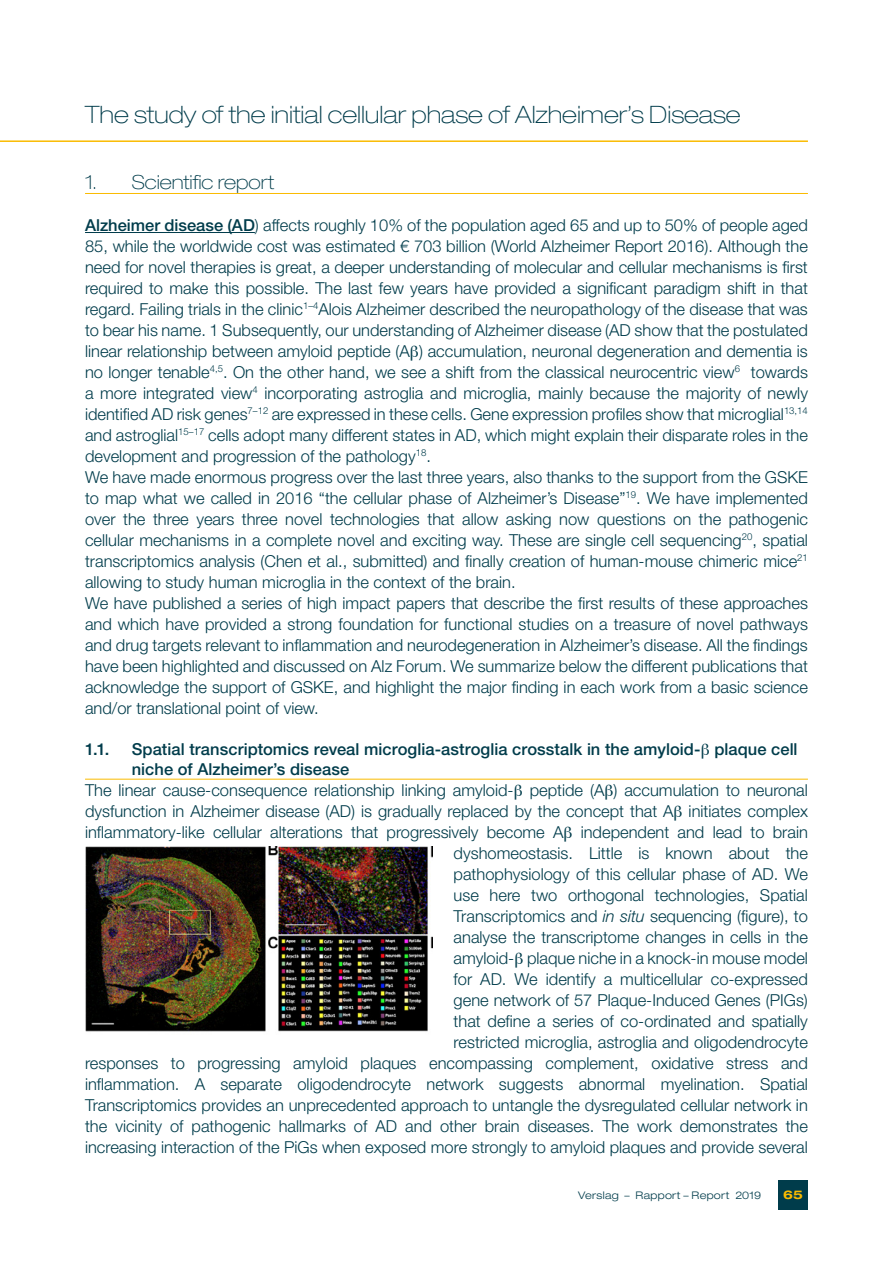
<style>
.page{position:relative;width:893px;height:1263px;background:#fff}
.page>*{position:absolute;margin:0;border:0;box-sizing:border-box;transform-origin:0 0}
.a_hoofdtitel{font:100 expanded 24px "Helvetica Neue LT Std";color:#003c4b}
.t1{font:100 expanded 19.5px "Helvetica Neue LT Std";color:#003c4b}
.c_body{font:300 16.5px/21px "Helvetica Neue LT Std";color:#003c4b;text-align:justify}
.t2{font:500 16.5px/19.8px "Helvetica Neue LT Std";letter-spacing:.005em;color:#003c4b}
.t3{font:700 expanded 12px "Helvetica Neue LT Std";color:#fabb00}
.t4{font:300 expanded 10.5px "Helvetica Neue LT Std";letter-spacing:.025em;color:#003c4b}
.s1{font-weight:500}
.s2{font-style:italic}
</style>
<div class="page">
<svg style="left:778px;top:1180px;width:30px;height:30px"></svg>
<hr style="left:0;top:140px;width:808px;height:2px;background:#fabb00">
<hr style="left:85px;top:193px;width:723px;height:1px;background:#fabb00">
<hr style="left:85px;top:232px;width:170px;height:1px;background:#003c4b">
<hr style="left:85px;top:779px;width:723px;height:1px;background:#fabb00">
<img style="left:85px;top:846px;width:347px;height:186px">
<p class="a_hoofdtitel" style="left:85px;top:101px;width:657px">The study of the initial cellular phase of Alzheimer’s Disease</p>
<p class="t1" style="left:85px;top:170px;width:191px">1. Scientific report</p>
<p class="c_body" style="left:85px;top:214px;width:724px"><span class="s1">Alzheimer disease (AD</span>) affects roughly 10% of the population aged 65 and up to 50% of people aged 85, while the worldwide cost was estimated € 703 billion (World Alzheimer Report 2016). Although the need for novel therapies is great, a deeper understanding of molecular and cellular mechanisms is first required to make this possible. The last few years have provided a significant paradigm shift in that regard. Failing trials in the clinic<sup>1–4</sup>Alois Alzheimer described the neuropathology of the disease that was to bear his name. 1 Subsequently, our understanding of Alzheimer disease (AD show that the postulated linear relationship between amyloid peptide (A ) accumulation, neuronal degeneration and dementia is no longer tenable<sup>4,5</sup>. On the other hand, we see a shift from the classical neurocentric view<sup>6</sup> towards a more integrated view<sup>4</sup> incorporating astroglia and microglia, mainly because the majority of newly identified AD risk genes<sup>7–12</sup> are expressed in these cells. Gene expression profiles show that microglial<sup>13,14 </sup>and astroglial<sup>15–17</sup> cells adopt many different states in AD, which might explain their disparate roles in the development and progression of the pathology<sup>18</sup>.</p>
<p class="c_body" style="left:85px;top:466px;width:724px">We have made enormous progress over the last three years, also thanks to the support from the GSKE to map what we called in 2016 “the cellular phase of Alzheimer’s Disease”<sup>19</sup>. We have implemented over the three years three novel technologies that allow asking now questions on the pathogenic cellular mechanisms in a complete novel and exciting way. These are single cell sequencing<sup>20</sup>, spatial transcriptomics analysis (Chen et al., submitted) and finally creation of human-mouse chimeric mice<sup>21 </sup>allowing to study human microglia in the context of the brain.</p>
<p class="c_body" style="left:85px;top:592px;width:724px">We have published a series of high impact papers that describe the first results of these approaches and which have provided a strong foundation for functional studies on a treasure of novel pathways and drug targets relevant to inflammation and neurodegeneration in Alzheimer’s disease. All the findings have been highlighted and discussed on Alz Forum. We summarize below the different publications that acknowledge the support of GSKE, and highlight the major finding in each work from a basic science and/or translational point of view.</p>
<p class="t2" style="left:85px;top:739px;width:26px">1.1.</p>
<p class="t2" style="left:132px;top:739px;width:667px">Spatial transcriptomics reveal microglia-astroglia crosstalk in the amyloid- plaque cell niche of Alzheimer’s disease</p>
<p class="c_body" style="left:85px;top:779px;width:724px;text-align:right">The linear cause-consequence relationship linking amyloid- peptide (A ) accumulation to neuronal dysfunction in Alzheimer disease (AD) is gradually replaced by the concept that A initiates complex inflammatory-like cellular alterations that progressively become A independent and lead to brain dyshomeostasis. Little is known about the<br>pathophysiology of this cellular phase of AD. We<br>use here two orthogonal technologies, Spatial<br>Transcriptomics and <span class="s2">in situ</span> sequencing (figure), to<br>analyse the transcriptome changes in cells in the<br>amyloid- plaque niche in a knock-in mouse model<br>for AD. We identify a multicellular co-expressed<br>gene network of 57 Plaque-Induced Genes (PIGs)<br>that define a series of co-ordinated and spatially<br>restricted microglia, astroglia and oligodendrocyte<br>responses to progressing amyloid plaques encompassing complement, oxidative stress and inflammation. A separate oligodendrocyte network suggests abnormal myelination. Spatial Transcriptomics provides an unprecedented approach to untangle the dysregulated cellular network in the vicinity of pathogenic hallmarks of AD and other brain diseases. The work demonstrates the increasing interaction of the PiGs when exposed more strongly to amyloid plaques and provide several</p>
<p class="t4" style="left:578px;top:1189px;width:184px">Verslag – Rapport – Report 2019</p>
<p class="t3" style="left:783px;top:1187px;width:21px">65</p>
</div>
